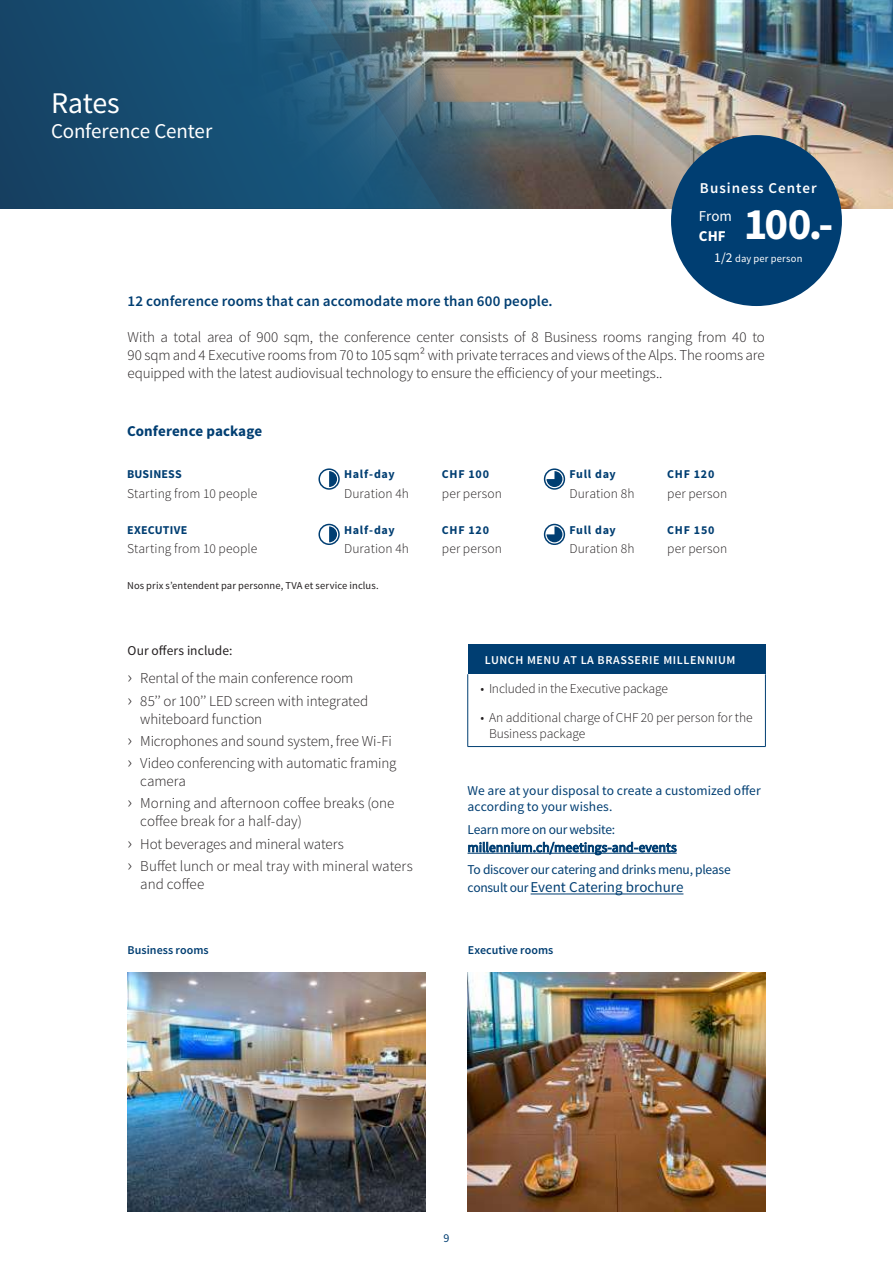
<style>
.page{position:relative;width:893px;height:1263px;background:#fff}
.page>*{position:absolute;margin:0;border:0;box-sizing:border-box;transform-origin:0 0}
.t1{font:700 45px "Source Sans Pro";color:#fff}
.t2{font:30px "Source Sans Pro";letter-spacing:-.015em;color:#fff}
.t3{font:21px "Source Sans Pro";letter-spacing:-.01em;color:#fff}
.t4{font:300 15px/22.2px "Source Sans Pro";letter-spacing:-.005em;color:#231f20}
.t5{font:600 15px "Source Sans Pro";letter-spacing:.005em;color:#003e72}
.t6{font:15px "Source Sans Pro";color:#003e72}
.t7{font:700 15px "Source Sans Pro";letter-spacing:.005em;color:#003e72}
.t8{font:600 15px "Source Sans Pro";letter-spacing:.065em;color:#fff}
.t9{font:15px "Source Sans Pro";color:#fff}
.t10{font:700 15px "Source Sans Pro";color:#fff}
.t11{font:300 13.5px/16.2px "Source Sans Pro";letter-spacing:.005em;color:#231f20}
.t12{font:13.5px/16.2px "Source Sans Pro";color:#003e72}
.t13{font:13.5px "Source Sans Pro";letter-spacing:-.02em;color:#003e72}
.t14{font:300 13.5px "Source Sans Pro";letter-spacing:-.015em;color:#231f20}
.t15{font:13.5px "Source Sans Pro";letter-spacing:.01em;color:#231f20}
.t16{font:700 12px "Source Sans Pro";letter-spacing:.06em;color:#003e72}
.t17{font:600 12px "Source Sans Pro";letter-spacing:.05em;color:#fff}
.t18{font:600 12px "Source Sans Pro";letter-spacing:.005em;color:#003e72}
.t19{font:700 12px "Source Sans Pro";letter-spacing:.015em;color:#003e72}
.t20{font:12px "Source Sans Pro";color:#003e72}
.t21{font:10.5px "Source Sans Pro";letter-spacing:.015em;color:#231f20}
.t22{font:10.5px "Source Sans Pro";letter-spacing:.02em;color:#fff}
.s1{font-size:13.5px}
.s2{font-size:18px}
</style>
<div class="page">
<div style="left:318px;top:468px;width:22px;height:22px;border:2px solid #003e72;border-radius:50%"></div>
<svg style="left:329px;top:471px;width:8px;height:16px"></svg>
<div style="left:544px;top:468px;width:21px;height:22px;border:2px solid #003e72;border-radius:50%"></div>
<svg style="left:547px;top:471px;width:15px;height:16px"></svg>
<div style="left:318px;top:524px;width:22px;height:21px;border:2px solid #003e72;border-radius:50%"></div>
<svg style="left:329px;top:526px;width:8px;height:16px"></svg>
<div style="left:544px;top:524px;width:21px;height:21px;border:2px solid #003e72;border-radius:50%"></div>
<svg style="left:547px;top:526px;width:15px;height:16px"></svg>
<img style="left:468px;top:972px;width:297px;height:240px">
<img style="left:128px;top:972px;width:297px;height:240px">
<hr style="left:468px;top:853px;width:209px;height:1px;background:#003e72">
<hr style="left:531px;top:893px;width:152px;height:1px;background:#003e72">
<div style="left:468px;top:644px;width:297px;height:30px;background:#003e72"></div>
<hr style="left:467px;top:674px;width:1px;height:72px;background:#003e72">
<hr style="left:765px;top:674px;width:1px;height:72px;background:#003e72">
<hr style="left:468px;top:746px;width:298px;height:1px;background:#003e72">
<div style="left:0;top:0;width:128px;height:208px;background:#164669"></div>
<img style="left:128px;top:0;width:765px;height:208px">
<div style="left:671px;top:135px;width:171px;height:171px;background:#003e72;border-radius:50%"></div>
<h2 class="t2" style="left:51px;top:84px;width:70px">Rates</h2>
<h3 class="t3" style="left:51px;top:118px;width:163px">Conference Center</h3>
<p class="t8" style="left:700px;top:178px;width:118px">Business Center</p>
<p class="t9" style="left:699px;top:207px;width:35px">From</p>
<p class="t10" style="left:699px;top:226px;width:28px">CHF</p>
<h1 class="t1" style="left:744px;top:196px;width:91px">100.-</h1>
<p class="t22" style="left:714px;top:252px;width:90px"><span class="s1">1/2</span> day per person</p>
<p class="t5" style="left:128px;top:292px;width:427px">12 conference rooms that can accomodate more than 600 people.</p>
<p class="t4" style="left:128px;top:328px;width:639px;line-height:18px;text-align:justify">With a total area of 900 sqm, the conference center consists of 8 Business rooms ranging from 40 to 90 sqm and 4 Executive rooms from 70 to 105 sqm² with private terraces and views of the Alps. The rooms are equipped with the latest audiovisual technology to ensure the efficiency of your meetings..</p>
<p class="t7" style="left:127px;top:421px;width:136px">Conference package</p>
<p class="t19" style="left:127px;top:466px;width:56px">BUSINESS</p>
<p class="t16" style="left:344px;top:466px;width:52px">Half-day</p>
<p class="t16" style="left:442px;top:466px;width:49px">CHF 100</p>
<p class="t16" style="left:569px;top:466px;width:48px">Full day</p>
<p class="t16" style="left:667px;top:466px;width:49px">CHF 120</p>
<p class="t11" style="left:127px;top:485px;width:132px">Starting from 10 people</p>
<p class="t11" style="left:344px;top:485px;width:67px">Duration 4h</p>
<p class="t11" style="left:442px;top:485px;width:62px">per person</p>
<p class="t11" style="left:569px;top:485px;width:67px">Duration 8h</p>
<p class="t11" style="left:667px;top:485px;width:62px">per person</p>
<p class="t19" style="left:127px;top:522px;width:62px">EXECUTIVE</p>
<p class="t16" style="left:344px;top:522px;width:52px">Half-day</p>
<p class="t16" style="left:442px;top:522px;width:49px">CHF 120</p>
<p class="t16" style="left:569px;top:522px;width:48px">Full day</p>
<p class="t16" style="left:667px;top:522px;width:49px">CHF 150</p>
<p class="t11" style="left:127px;top:540px;width:132px">Starting from 10 people</p>
<p class="t11" style="left:344px;top:540px;width:67px">Duration 4h</p>
<p class="t11" style="left:442px;top:540px;width:62px">per person</p>
<p class="t11" style="left:569px;top:540px;width:67px">Duration 8h</p>
<p class="t11" style="left:667px;top:540px;width:62px">per person</p>
<p class="t21" style="left:127px;top:579px;width:253px">Nos prix s’entendent par personne, TVA et service inclus.</p>
<p class="t15" style="left:128px;top:642px;width:107px">Our offers include:</p>
<p class="t4" style="left:128px;top:667px;width:242px"><span class="s2">›</span> Rental of the main conference room<br><span class="s2">›</span> 85’’ or 100’’ LED screen with integrated</p>
<p class="t4" style="left:128px;top:708px;width:270px;text-indent:13px">whiteboard function<br><span class="s2">›</span> Microphones and sound system, free Wi-Fi <span class="s2">›</span> Video conferencing with automatic framing</p>
<p class="t4" style="left:128px;top:770px;width:268px;text-indent:13px">camera<br><span class="s2">›</span> Morning and afternoon coffee breaks (one</p>
<p class="t4" style="left:128px;top:810px;width:287px;text-indent:13px">coffee break for a half-day)<br><span class="s2">›</span> Hot beverages and mineral waters<br><span class="s2">›</span> Buffet lunch or meal tray with mineral waters</p>
<p class="t4" style="left:140px;top:873px;width:65px">and coffee</p>
<p class="t17" style="left:485px;top:652px;width:252px">LUNCH MENU AT LA BRASSERIE MILLENNIUM</p>
<p class="t14" style="left:480px;top:680px;width:189px">• Included in the Executive package</p>
<p class="t11" style="left:489px;top:709px;width:265px;text-indent:-9px">• An additional charge of CHF 20 per person for the<br>Business package</p>
<p class="t12" style="left:468px;top:783px;width:295px">We are at your disposal to create a customized offer according to your wishes.</p>
<p class="t12" style="left:468px;top:821px;width:211px;line-height:18px">Learn more on our website: millennium.ch/meetings-and-events</p>
<p class="t13" style="left:468px;top:862px;width:265px">To discover our catering and drinks menu, please</p>
<p class="t6" style="left:468px;top:878px;width:217px"><span class="s1">consult our</span> Event Catering brochure</p>
<p class="t18" style="left:128px;top:942px;width:83px">Business rooms</p>
<p class="t18" style="left:468px;top:942px;width:87px">Executive rooms</p>
<p class="t20" style="left:443px;top:1230px;width:7px">9</p>
</div>
